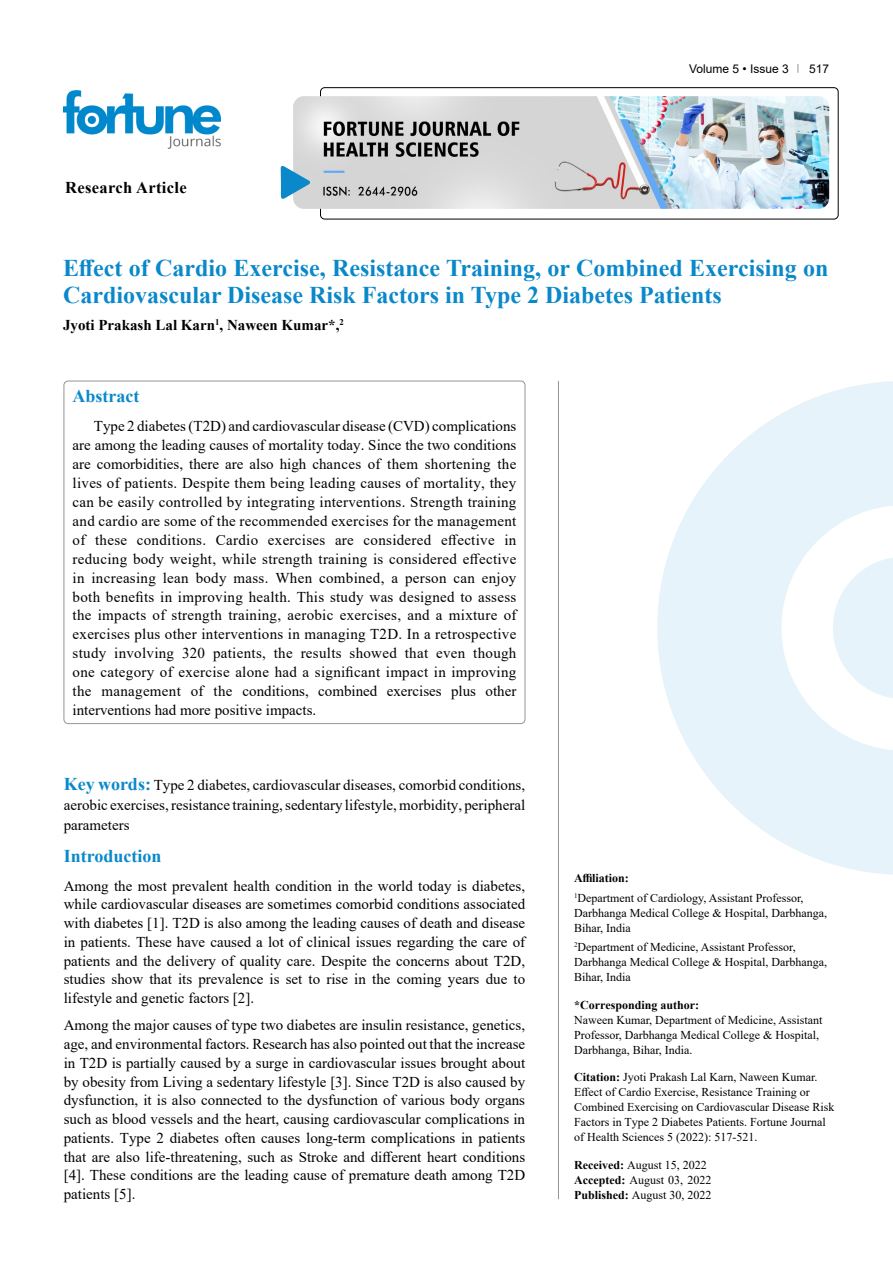
<style>
.page{position:relative;width:893px;height:1263px;background:#fff}
.page>*{position:absolute;margin:0;border:0;box-sizing:border-box;transform-origin:0 0}
.t1{font:700 24px/27px "Times New Roman";color:#0a88ca}
.t2{font:700 18px "Times New Roman";color:#0a88ca}
.t3{font:700 16.5px "Times New Roman";letter-spacing:.02em;color:#000}
.t4{font:15px/18.9px "Times New Roman";color:#000;text-align:justify}
.t5{font:700 15px "Times New Roman";color:#000}
.t6{font:12px/15px "Times New Roman";color:#000}
.t7{font:700 12px "Times New Roman";color:#000}
.t8{font:12px "Arial";color:#000}
.s1{font-weight:700;font-size:18px;color:#0a88ca}
.s2{font-weight:700}
</style>
<div class="page">
<div style="left:320px;top:87px;width:518px;height:132px;border:1px solid #000;border-radius:4px"></div>
<img style="left:64px;top:90px;width:157px;height:59px">
<img style="left:293px;top:96px;width:536px;height:113px">
<svg style="left:281px;top:166px;width:29px;height:33px"></svg>
<svg style="left:657px;top:381px;width:236px;height:494px;fill:#e6f3fa"></svg>
<svg style="left:833px;top:557px;width:60px;height:142px"></svg>
<div style="left:64px;top:381px;width:461px;height:343px;border:1px solid #939598;border-radius:4px"></div>
<hr style="left:558px;top:381px;width:1px;height:818px;background:#939598">
<p class="t3" style="left:65px;top:175px;width:123px">Research Article</p>
<p class="t8" style="left:689px;top:60px;width:101px">Volume 5 • Issue 3</p>
<p class="t8" style="left:809px;top:60px;width:22px">517</p>
<h1 class="t1" style="left:63px;top:254px;width:767px">Effect of Cardio Exercise, Resistance Training, or Combined Exercising on<br>Cardiovascular Disease Risk Factors in Type 2 Diabetes Patients</h1>
<p class="t5" style="left:63px;top:314px;width:282px">Jyoti Prakash Lal Karn<sup>1</sup>, Naween Kumar*,<sup>2</sup></p>
<p class="t2" style="left:73px;top:383px;width:68px">Abstract</p>
<p class="t4" style="left:73px;top:416px;width:445px;text-indent:21px">Type 2 diabetes (T2D) and cardiovascular disease (CVD) complications are among the leading causes of mortality today. Since the two conditions are comorbidities, there are also high chances of them shortening the lives of patients. Despite them being leading causes of mortality, they can be easily controlled by integrating interventions. Strength training and cardio are some of the recommended exercises for the management of these conditions. Cardio exercises are considered effective in reducing body weight, while strength training is considered effective in increasing lean body mass. When combined, a person can enjoy both benefits in improving health. This study was designed to assess the impacts of strength training, aerobic exercises, and a mixture of exercises plus other interventions in managing T2D. In a retrospective study involving 320 patients, the results showed that even though one category of exercise alone had a significant impact in improving the management of the conditions, combined exercises plus other interventions had more positive impacts.</p>
<p class="t4" style="left:64px;top:775px;width:463px;line-height:19.8px"><span class="s1">Key words:</span> Type 2 diabetes, cardiovascular diseases, comorbid conditions, aerobic exercises, resistance training, sedentary lifestyle, morbidity, peripheral parameters</p>
<p class="t2" style="left:64px;top:843px;width:99px">Introduction</p>
<p class="t4" style="left:64px;top:876px;width:463px">Among the most prevalent health condition in the world today is diabetes, while cardiovascular diseases are sometimes comorbid conditions associated with diabetes [1]. T2D is also among the leading causes of death and disease in patients. These have caused a lot of clinical issues regarding the care of patients and the delivery of quality care. Despite the concerns about T2D, studies show that its prevalence is set to rise in the coming years due to lifestyle and genetic factors [2].</p>
<p class="t4" style="left:64px;top:1015px;width:463px">Among the major causes of type two diabetes are insulin resistance, genetics, age, and environmental factors. Research has also pointed out that the increase in T2D is partially caused by a surge in cardiovascular issues brought about by obesity from Living a sedentary lifestyle [3]. Since T2D is also caused by dysfunction, it is also connected to the dysfunction of various body organs such as blood vessels and the heart, causing cardiovascular complications in patients. Type 2 diabetes often causes long-term complications in patients that are also life-threatening, such as Stroke and different heart conditions [4]. These conditions are the leading cause of premature death among T2D patients [5].</p>
<p class="t6" style="left:574px;top:868px;width:231px;line-height:19.2px"><span class="s2">Affiliation:<br></span><sup>1</sup>Department of Cardiology, Assistant Professor,</p>
<p class="t6" style="left:574px;top:905px;width:254px">Darbhanga Medical College &amp; Hospital, Darbhanga,<br>Bihar, India</p>
<p class="t6" style="left:574px;top:939px;width:254px"><sup>2</sup>Department of Medicine, Assistant Professor,<br>Darbhanga Medical College &amp; Hospital, Darbhanga,<br>Bihar, India</p>
<p class="t7" style="left:574px;top:996px;width:127px">*Corresponding author:</p>
<p class="t6" style="left:574px;top:1012px;width:250px">Naween Kumar, Department of Medicine, Assistant<br>Professor, Darbhanga Medical College &amp; Hospital,<br>Darbhanga, Bihar, India.</p>
<p class="t6" style="left:574px;top:1069px;width:262px"><span class="s2">Citation:</span> Jyoti Prakash Lal Karn, Naween Kumar.<br>Effect of Cardio Exercise, Resistance Training or Combined Exercising on Cardiovascular Disease Risk Factors in Type 2 Diabetes Patients. Fortune Journal of Health Sciences 5 (2022): 517-521.</p>
<p class="t6" style="left:574px;top:1157px;width:139px"><span class="s2">Received:</span> August 15, 2022<br><span class="s2">Accepted:</span> August 03, 2022<br><span class="s2">Published:</span> August 30, 2022</p>
</div>
